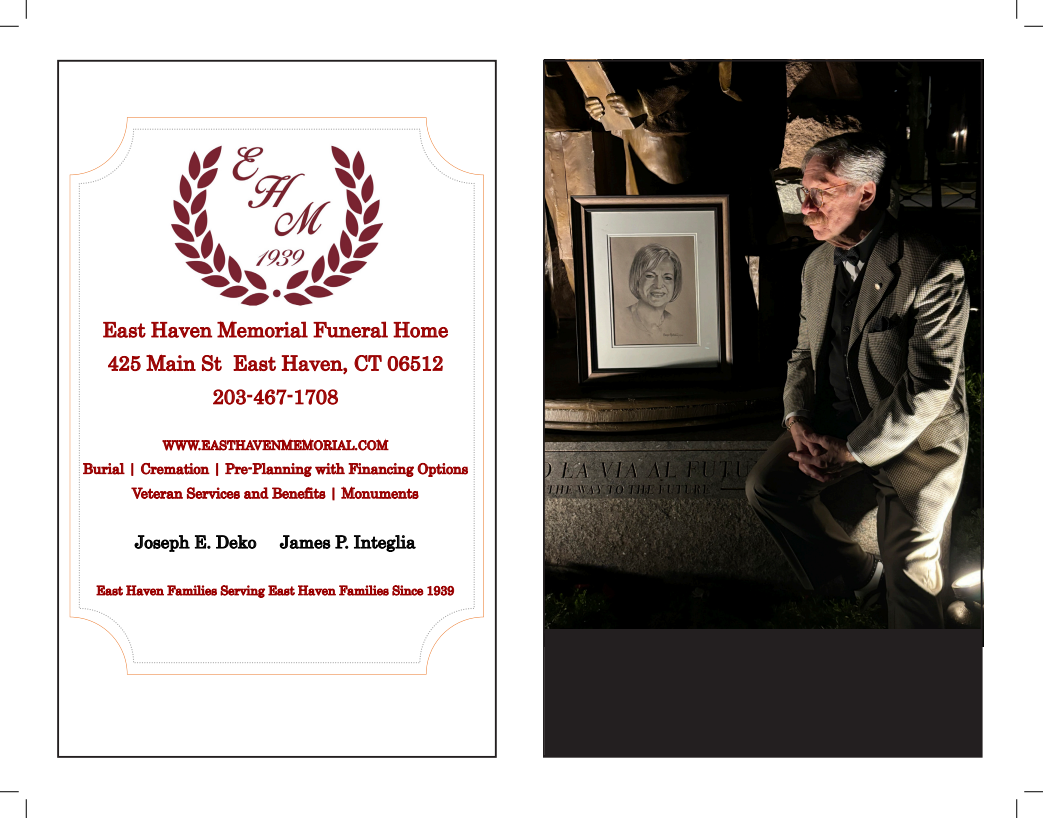
<style>
.page{position:relative;width:1043px;height:818px;background:#fff}
.page>*{position:absolute;margin:0;border:0;box-sizing:border-box;transform-origin:0 0}
.t1{font:20.12px/33.4px "Century";color:#900;text-align:center}
.t2{font:17px "Century";color:#000}
.t3{font:14px "Century";color:#900}
.t4{font:13.88px "Century";color:#900}
.t5{font:12.38px "Century";color:#900}
</style>
<div class="page">
<img style="left:546px;top:60px;width:437px;height:586px">
<div style="left:545px;top:629px;width:435px;height:126px;background:#231f20"></div>
<div style="left:57px;top:60px;width:440px;height:697px;border:2px solid #231f20"></div>
<svg style="left:70px;top:117px;width:414px;height:557px"></svg>
<div style="left:543px;top:60px;width:439px;height:697px;border:2px solid #231f20"></div>
<svg style="left:0;top:25px;width:19px;height:2px"></svg>
<svg style="left:1024px;top:25px;width:18px;height:2px"></svg>
<svg style="left:0;top:791px;width:19px;height:1px"></svg>
<svg style="left:1024px;top:791px;width:18px;height:1px"></svg>
<svg style="left:25px;top:0;width:2px;height:19px"></svg>
<svg style="left:25px;top:799px;width:2px;height:19px"></svg>
<svg style="left:1016px;top:0;width:1px;height:19px"></svg>
<svg style="left:1016px;top:799px;width:1px;height:19px"></svg>
<h1 class="t1" style="left:102px;top:311px;width:347px">East Haven Memorial Funeral Home<br>425 Main St East Haven, CT 06512<br>203-467-1708</h1>
<p class="t5" style="left:163px;top:435px;width:227px">WWW.EASTHAVENMEMORIAL.COM</p>
<p class="t4" style="left:83px;top:457px;width:387px">Burial | Cremation | Pre-Planning with Financing Options</p>
<p class="t3" style="left:132px;top:481px;width:288px">Veteran Services and Benefits | Monuments</p>
<h2 class="t2" style="left:135px;top:527px;width:123px">Joseph E. Deko</h2>
<h2 class="t2" style="left:280px;top:527px;width:137px">James P. Integlia</h2>
<p class="t5" style="left:96px;top:580px;width:359px">East Haven Families Serving East Haven Families Since 1939</p>
</div>
